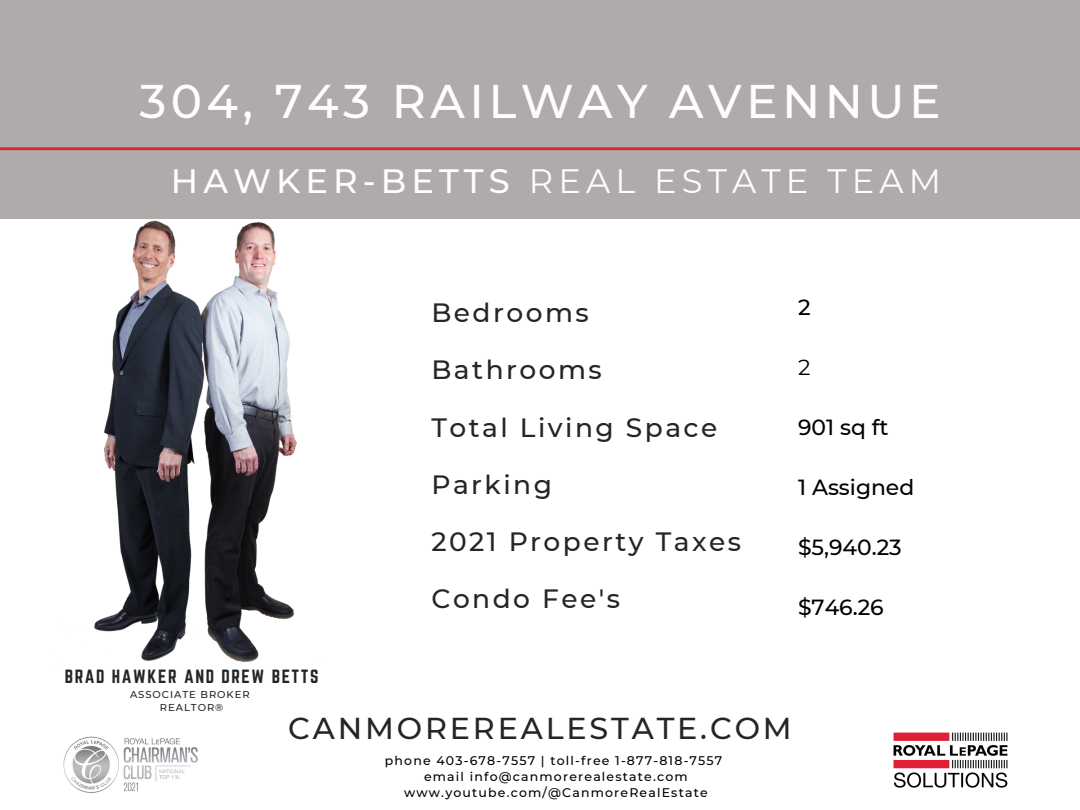
<style>
.page{position:relative;width:1080px;height:810px;background:#fff}
.page>*{position:absolute;margin:0;border:0;box-sizing:border-box;transform-origin:0 0}
.t1{font:500 47.12px "Montserrat";letter-spacing:.095em;color:#fefdfb}
.t2{font:33.75px "Montserrat";letter-spacing:.15em;color:#fefdfb}
.t3{font:500 30.25px "Montserrat";letter-spacing:.095em;color:#242526}
.t4{font:500 26.5px/57.2px "Montserrat";letter-spacing:.095em;color:#242526}
.t5{font:500 21.88px "Montserrat";color:#000}
.t6{font:21.88px "Montserrat";color:#000}
.t7{font:16.75px "Norwester";letter-spacing:.095em;color:#242526}
.t8{font:500 12.5px/16px "Montserrat";letter-spacing:.095em;color:#000;text-align:center}
.t9{font:500 10px/13.4px "Montserrat";letter-spacing:.095em;color:#242526;text-align:center}
.s1{font-weight:500}
</style>
<div class="page">
<div style="left:0;top:0;width:1080px;height:219px;background:#afabab"></div>
<img style="left:94px;top:220px;width:267px;height:442px">
<hr style="left:0;top:147px;width:1080px;height:3px;background:#e01e36">
<img style="left:893px;top:732px;width:115px;height:56px">
<img style="left:63px;top:736px;width:135px;height:57px">
<h1 class="t1" style="left:139px;top:73px;width:803px">304, 743 RAILWAY AVENNUE</h1>
<h2 class="t2" style="left:171px;top:160px;width:771px"><span class="s1">HAWKER-BETTS</span> REAL ESTATE TEAM</h2>
<h3 class="t7" style="left:65px;top:666px;width:255px">BRAD HAWKER AND DREW BETTS</h3>
<p class="t9" style="left:130px;top:688px;width:121px">ASSOCIATE BROKER<br>REALTOR®</p>
<h3 class="t4" style="left:431px;top:284px;width:311px">Bedrooms<br>Bathrooms<br>Total Living Space<br>Parking<br>2021 Property Taxes<br>Condo Fee's</h3>
<h3 class="t5" style="left:798px;top:294px;width:14px">2</h3>
<h3 class="t6" style="left:798px;top:354px;width:14px">2</h3>
<h3 class="t5" style="left:798px;top:414px;width:92px">901 sq ft</h3>
<h3 class="t5" style="left:798px;top:474px;width:118px">1 Assigned</h3>
<h3 class="t5" style="left:798px;top:534px;width:105px">$5,940.23</h3>
<h3 class="t5" style="left:798px;top:594px;width:87px">$746.26</h3>
<h3 class="t3" style="left:288px;top:710px;width:505px">CANMOREREALESTATE.COM</h3>
<p class="t8" style="left:385px;top:753px;width:339px">phone 403-678-7557 | toll-free 1-877-818-7557 email info@canmorerealestate.com www.youtube.com/@CanmoreRealEstate</p>
</div>
